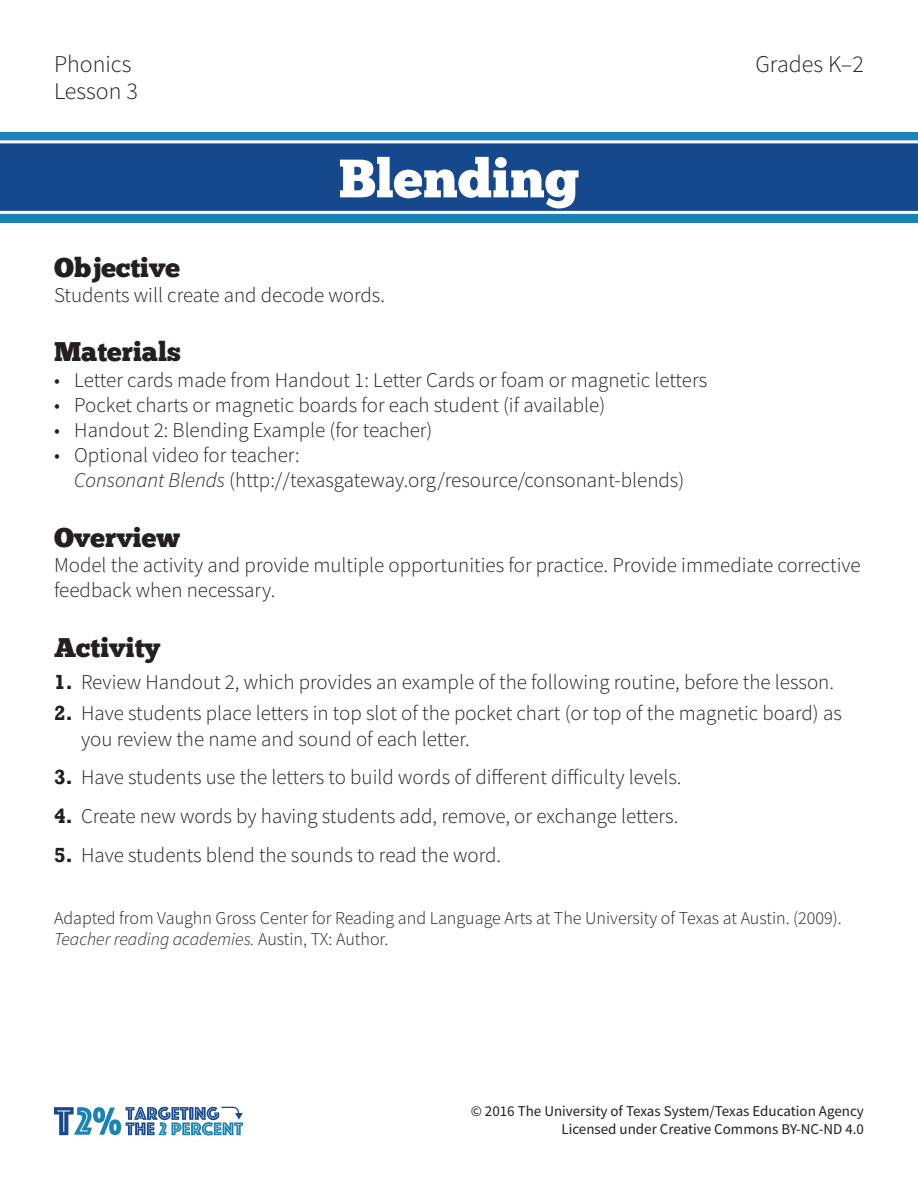
<style>
.page{position:relative;width:918px;height:1188px;background:#fff}
.page>*{position:absolute;margin:0;border:0;box-sizing:border-box;transform-origin:0 0}
.t1{font:54px "Chunk Five";color:#fff}
.t2{font:27px "Chunk Five";color:#231f20}
.t3{font:300 24px "Source Sans Pro";color:#231f20}
.t4{font:300 21px/25.2px "Source Sans Pro";color:#231f20}
.Reference{font:300 18px/21.6px "Source Sans Pro";color:#231f20}
.t5{font:15px/18px "Source Sans Pro";color:#231f20;text-align:right}
.s1{font-style:italic}
.s2{font-family:"Rockwell";font-weight:700}
</style>
<div class="page">
<svg style="left:54px;top:1106px;width:189px;height:29px"></svg>
<div style="left:0;top:132px;width:918px;height:90px;background:#1a83b5"></div>
<svg style="left:0;top:140px;width:918px;height:74px;background:#285797"></svg>
<p class="t3" style="left:54px;top:49px;width:79px">Phonics</p>
<p class="t3" style="left:755px;top:49px;width:110px">Grades K–2</p>
<p class="t3" style="left:54px;top:76px;width:85px">Lesson 3</p>
<p class="t1" style="left:339px;top:153px;width:242px">Blending</p>
<p class="t2" style="left:54px;top:255px;width:128px">Objective</p>
<p class="t4" style="left:54px;top:282px;width:333px">Students will create and decode words.</p>
<h1 class="t2" style="left:54px;top:339px;width:128px">Materials</h1>
<p class="t4" style="left:54px;top:367px;width:655px">• Letter cards made from Handout 1: Letter Cards or foam or magnetic letters</p>
<p class="t4" style="left:54px;top:392px;width:553px">• Pocket charts or magnetic boards for each student (if available)</p>
<p class="t4" style="left:54px;top:417px;width:380px">• Handout 2: Blending Example (for teacher)</p>
<p class="t4" style="left:74px;top:443px;width:612px;text-indent:-20px">• Optional video for teacher:<br><span class="s1">Consonant Blends</span> (http://texasgateway.org/resource/consonant-blends)</p>
<h1 class="t2" style="left:54px;top:525px;width:127px">Overview</h1>
<p class="t4" style="left:54px;top:552px;width:808px">Model the activity and provide multiple opportunities for practice. Provide immediate corrective feedback when necessary.</p>
<h1 class="t2" style="left:54px;top:635px;width:108px">Activity</h1>
<p class="t4" style="left:54px;top:669px;width:782px"><span class="s2">1.</span> Review Handout 2, which provides an example of the following routine, before the lesson.</p>
<p class="t4" style="left:81px;top:701px;width:762px;text-indent:-27px"><span class="s2">2.</span> Have students place letters in top slot of the pocket chart (or top of the magnetic board) as you review the name and sound of each letter.</p>
<p class="t4" style="left:54px;top:765px;width:629px"><span class="s2">3.</span> Have students use the letters to build words of different difficulty levels.</p>
<p class="t4" style="left:54px;top:804px;width:626px"><span class="s2">4.</span> Create new words by having students add, remove, or exchange letters.</p>
<p class="t4" style="left:54px;top:842px;width:449px"><span class="s2">5.</span> Have students blend the sounds to read the word.</p>
<p class="Reference" style="left:54px;top:907px;width:789px">Adapted from Vaughn Gross Center for Reading and Language Arts at The University of Texas at Austin. (2009).<br><span class="s1">Teacher reading academies.</span> Austin, TX: Author.</p>
<p class="t5" style="left:471px;top:1102px;width:395px">© 2016 The University of Texas System/Texas Education Agency<br>Licensed under Creative Commons BY-NC-ND 4.0</p>
</div>
